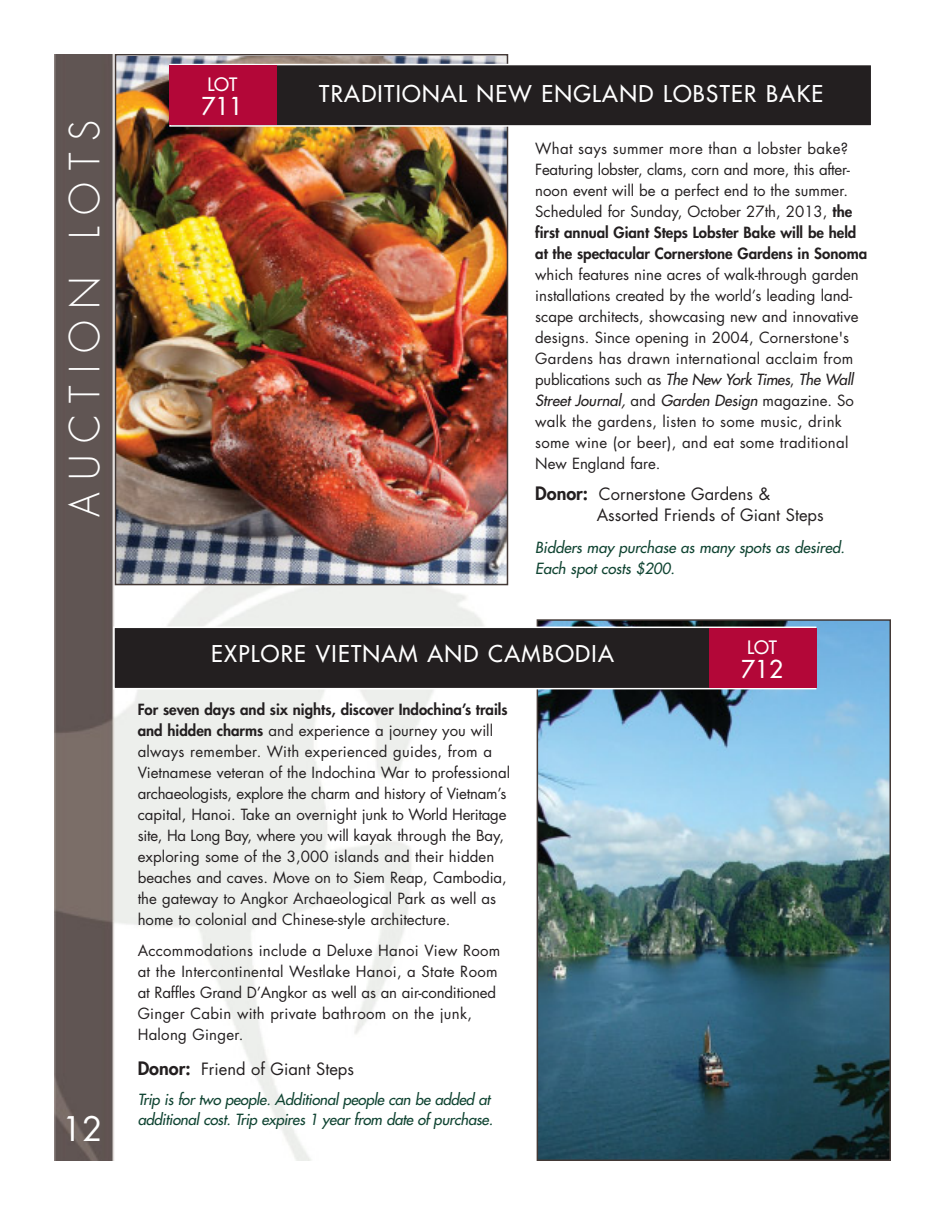
<style>
.page{position:relative;width:945px;height:1215px;background:#fff}
.page>*{position:absolute;margin:0;border:0;box-sizing:border-box;transform-origin:0 0}
.t1{font:300 40.5px "Futura";letter-spacing:.31em;color:#fff;scale:.95 1}
.t2{font:33px "Futura";color:#fff}
.t3{font:24px "Futura";color:#fff}
.t4{font:22.5px "Futura";letter-spacing:.06em;color:#fff}
.t5{font:18px "Futura";color:#fff}
.t6{font:16.5px/21px "Futura";color:#231f20}
.t7{font:15px/21px "Futura";color:#231f20}
.t8{font:15px/21px "Futura";letter-spacing:.02em;color:#231f20}
.t9{font:italic 15px/21px "Futura";letter-spacing:-.015em;color:#104432}
.s1{font-weight:800}
.s2{font-style:italic}
.s3{font-weight:800;font-size:18px}
</style>
<div class="page">
<img style="left:54px;top:54px;width:455px;height:1107px">
<img style="left:118px;top:57px;width:387px;height:525px">
<div style="left:115px;top:54px;width:393px;height:531px;border:2px solid #433936"></div>
<div style="left:170px;top:65px;width:702px;height:61px;background:#231f20"></div>
<div style="left:169px;top:64px;width:703px;height:63px;border:2px solid #fff"></div>
<div style="left:169px;top:65px;width:108px;height:60px;background:#b30738"></div>
<img style="left:540px;top:622px;width:348px;height:536px">
<div style="left:537px;top:619px;width:354px;height:542px;border:2px solid #433936"></div>
<div style="left:114px;top:627px;width:702px;height:62px;background:#231f20"></div>
<div style="left:113px;top:627px;width:703px;height:62px;border:2px solid #fff"></div>
<div style="left:709px;top:628px;width:108px;height:60px;background:#b30738"></div>
<h1 class="t1" style="left:66px;top:517px;width:419px;rotate:-90deg">AUCTION LOTS</h1>
<h2 class="t2" style="left:62px;top:1114px;width:42px">12</h2>
<p class="t5" style="left:207px;top:75px;width:32px">LOT</p>
<h3 class="t3" style="left:202px;top:94px;width:43px">711</h3>
<h3 class="t4" style="left:319px;top:82px;width:505px">TRADITIONAL NEW ENGLAND LOBSTER BAKE</h3>
<p class="t7" style="left:535px;top:139px;width:334px">What says summer more than a lobster bake?<br>Featuring lobster, clams, corn and more, this after&shy;noon event will be a perfect end to the summer.<br>Scheduled for Sunday, October 27th, 2013, <span class="s1">the first annual Giant Steps Lobster Bake will be held at the spectacular Cornerstone Gardens in Sonoma</span></p>
<p class="t7" style="left:535px;top:265px;width:325px">which features nine acres of walk-through garden installations created by the world’s leading land&shy;scape architects, showcasing new and innovative designs. Since opening in 2004, Cornerstone's Gardens has drawn international acclaim from publications such as <span class="s2">The New York Times</span>, <span class="s2">The Wall Street Journal,</span> a n d <span class="s2">Garden Design</span> m a g a z i n e . S o walk the gardens, listen to some music, drink some wine (or beer), and eat some traditional New England fare.</p>
<p class="t6" style="left:597px;top:485px;width:228px;text-indent:-61px"><span class="s3">Donor:</span> Cornerstone Gardens &amp;<br>Assorted Friends of Giant Steps</p>
<p class="t9" style="left:535px;top:538px;width:314px">Bidders may purchase as many spots as desired.<br>Each spot costs $200.</p>
<h3 class="t4" style="left:211px;top:643px;width:404px">EXPLORE VIETNAM AND CAMBODIA</h3>
<p class="t5" style="left:747px;top:638px;width:32px">LOT</p>
<h3 class="t3" style="left:741px;top:657px;width:43px">712</h3>
<p class="t7" style="left:138px;top:700px;width:374px"><span class="s1">For seven days and six nights, discover Indochina’s trails and hidden charms</span> and experience a journey you will always remember. With experienced guides, from a Vietnamese veteran of the Indochina War to professional archaeologists, explore the charm and history of Vietnam’s capital, Hanoi. Take an overnight junk to World Heritage site, Ha Long Bay, where you will kayak through the Bay, exploring some of the 3,000 islands and their hidden beaches and caves. Move on to Siem Reap, Cambodia, the gateway to Angkor Archaeological Park as well as home to colonial and Chinese-style architecture.</p>
<p class="t8" style="left:138px;top:942px;width:364px">Accommodations include a Deluxe Hanoi View Room at the Intercontinental Westlake Hanoi, a State Room at Raffles Grand D’Angkor as well as an air-conditioned Ginger Cabin with private bathroom on the junk, Halong Ginger.</p>
<p class="t6" style="left:138px;top:1060px;width:218px"><span class="s3">Donor:</span> Friend of Giant Steps</p>
<p class="t9" style="left:138px;top:1091px;width:360px;line-height:19.5px">Trip is for two people. Additional people can be added at additional cost. Trip expires 1 year from date of purchase.</p>
</div>
